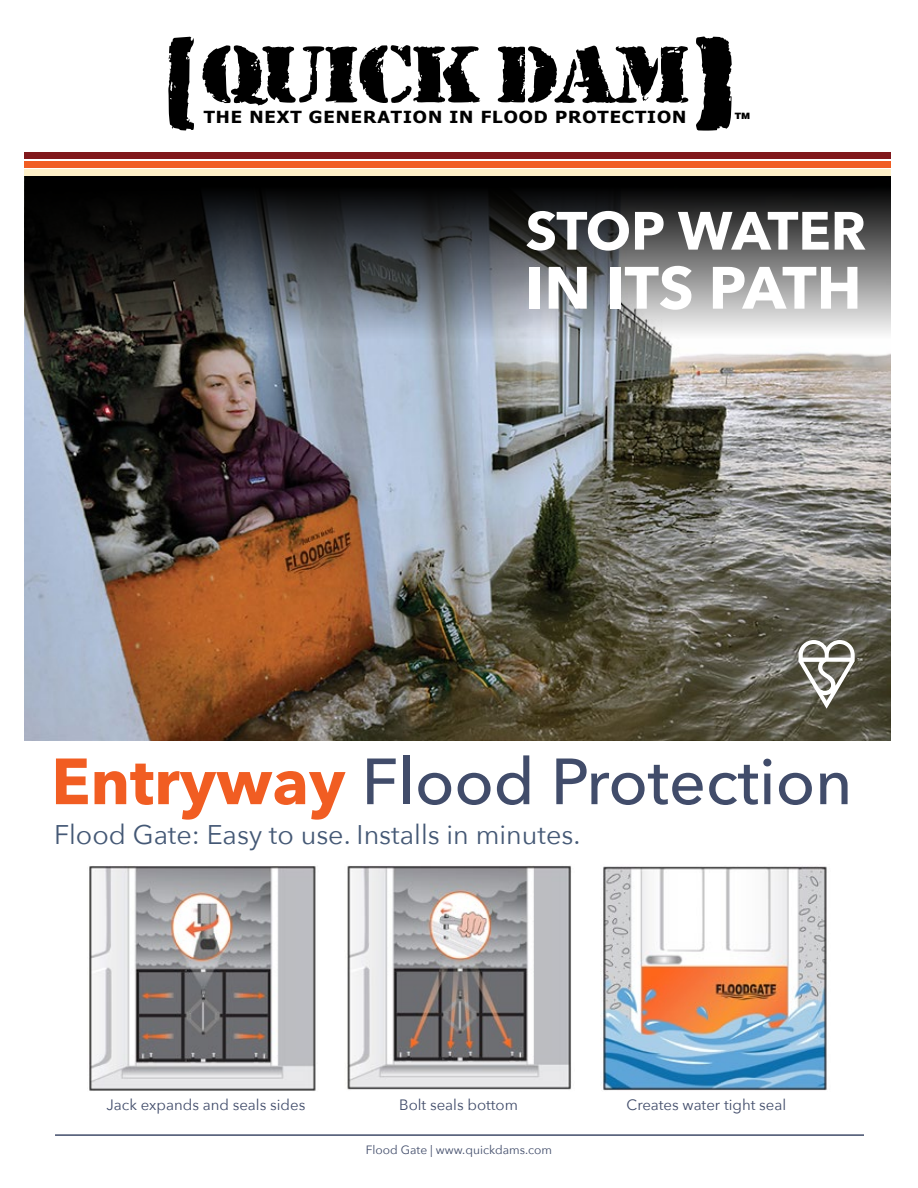
<style>
.page{position:relative;width:918px;height:1188px;background:#fff}
.page>*{position:absolute;margin:0;border:0;box-sizing:border-box;transform-origin:0 0}
.t1{font:500 64.5px "Avenir Next";color:#414c6a}
.t2{font:700 59.1px "Avenir Next";color:#fff}
.t3{font:700 53.25px "Avenir Next";letter-spacing:-.01em;color:#fff}
.t4{font:27px "Avenir Next";color:#445875}
.t5{font:700 16.8px "Tahoma";letter-spacing:.05em;color:#000;scale:1.09 1}
.t6{font:15px "Avenir Next";color:#414c6a}
.t7{font:12px "Avenir Next";color:#414c6a}
.t8{font:900 8.7px "Swiss 721 BT";color:#000;scale:1.09 1}
.s1{font-weight:700;color:#f15d22}
</style>
<div class="page">
<img style="left:25px;top:355px;width:865px;height:385px">
<svg style="left:25px;top:176px;width:865px;height:179px;background:#535557"></svg>
<svg style="left:799px;top:640px;width:63px;height:69px"></svg>
<svg style="left:696px;top:37px;width:36px;height:94px"></svg>
<svg style="left:168px;top:37px;width:26px;height:94px"></svg>
<svg style="left:498px;top:45px;width:191px;height:58px"></svg>
<svg style="left:202px;top:45px;width:278px;height:61px"></svg>
<div style="left:25px;top:152px;width:866px;height:6px;background:#81181b"></div>
<div style="left:25px;top:161px;width:866px;height:6px;background:#f15d22"></div>
<div style="left:25px;top:170px;width:866px;height:6px;background:#fdefc7"></div>
<hr style="left:55px;top:1134px;width:809px;height:2px;background:#414c6a">
<img style="left:600px;top:866px;width:227px;height:225px">
<img style="left:347px;top:865px;width:225px;height:225px">
<img style="left:89px;top:866px;width:227px;height:225px">
<p class="t5" style="left:204px;top:105px;width:444px">THE NEXT GENERATION IN FLOOD PROTECTION</p>
<p class="t8" style="left:735px;top:111px;width:16px">TM</p>
<h3 class="t3" style="left:526px;top:185px;width:342px">STOP WATER</h3>
<h2 class="t2" style="left:526px;top:237px;width:338px">IN ITS PATH</h2>
<h1 class="t1" style="left:51px;top:727px;width:803px"><span class="s1">Entryway</span> Flood Protection</h1>
<h3 class="t4" style="left:54px;top:812px;width:528px">Flood Gate: Easy to use. Installs in minutes.</h3>
<p class="t6" style="left:107px;top:1092px;width:200px">Jack expands and seals sides</p>
<p class="t6" style="left:399px;top:1092px;width:120px">Bolt seals bottom</p>
<p class="t6" style="left:627px;top:1092px;width:161px">Creates water tight seal</p>
<p class="t7" style="left:366px;top:1140px;width:188px">Flood Gate | www.quickdams.com</p>
</div>
